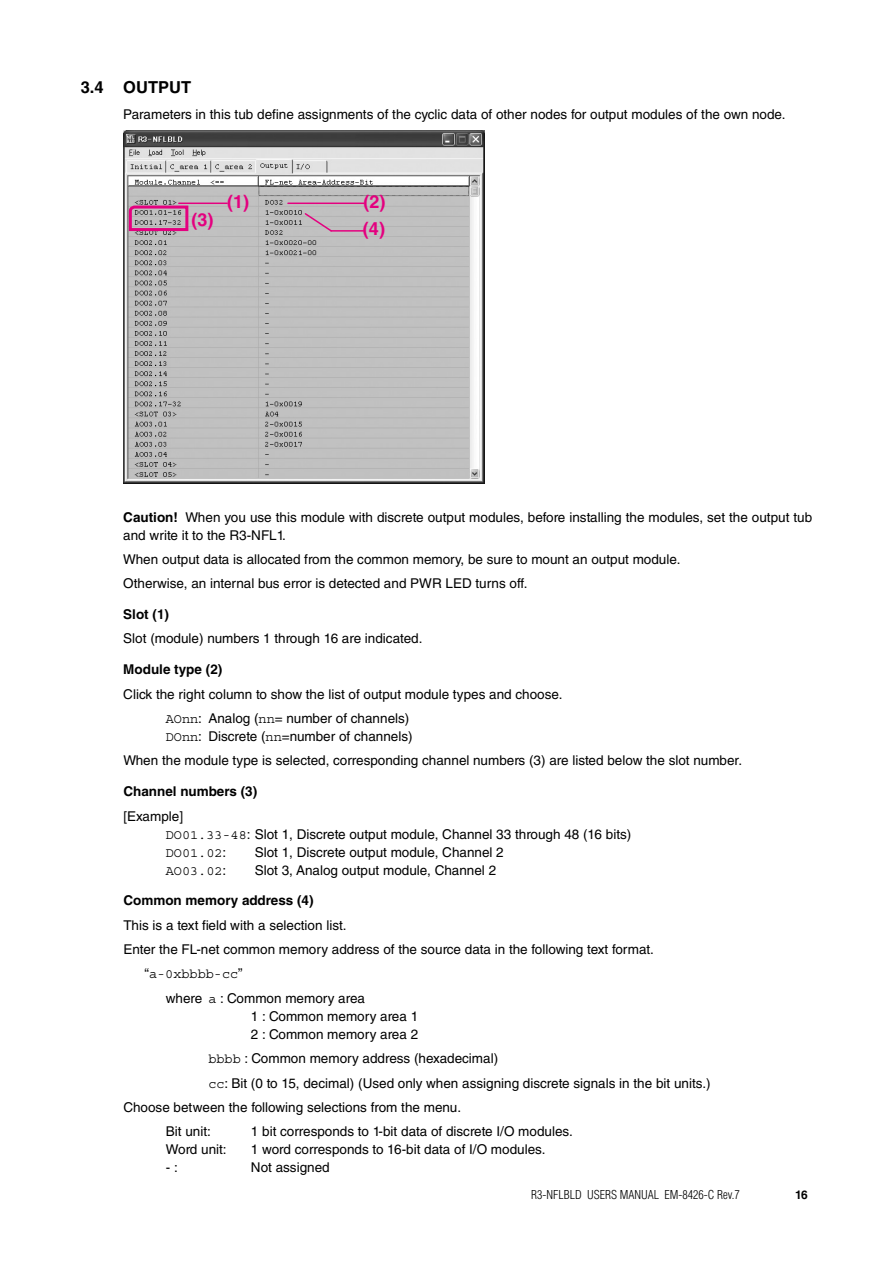
<style>
.page{position:relative;width:893px;height:1263px;background:#fff}
.page>*{position:absolute;margin:0;border:0;box-sizing:border-box;transform-origin:0 0}
.t1{font:700 18px/27.6px "Helvetica LT Std";color:#e4007f}
.t2{font:700 16.5px "Helvetica LT Std";color:#000}
.t3{font:13.5px/18px "Helvetica LT Std";color:#000}
.t4{font:700 13.5px "Helvetica LT Std";color:#000}
.t5{font:13.5px "Courier Std";color:#000}
.t6{font:300 condensed 12px "Helvetica LT Std";color:#000}
.t7{font:700 12px "Helvetica LT Std";color:#000}
.s1{font-weight:700}
.s2{font-family:"Courier Std"}
.s3{font-family:"Helvetica LT Std"}
</style>
<div class="page">
<img style="left:123px;top:131px;width:362px;height:353px">
<svg style="left:127px;top:204px;width:63px;height:29px;background:#b97e9f"></svg>
<hr style="left:179px;top:203px;width:48px;height:1px;background:#e4007f">
<hr style="left:288px;top:203px;width:76px;height:1px;background:#e4007f">
<hr style="left:331px;top:230px;width:32px;height:2px;background:#e4007f">
<svg style="left:303px;top:212px;width:30px;height:21px"></svg>
<p class="t2" style="left:81px;top:77px;width:112px">3.4 OUTPUT</p>
<p class="t3" style="left:123px;top:105px;width:664px">Parameters in this tub define assignments of the cyclic data of other nodes for output modules of the own node.</p>
<h1 class="t1" style="left:191px;top:205px;width:23px">(3)</h1>
<h1 class="t1" style="left:227px;top:187px;width:23px">(1)</h1>
<h1 class="t1" style="left:363px;top:187px;width:24px">(2) (4)</h1>
<p class="t3" style="left:123px;top:508px;width:690px"><span class="s1">Caution!</span> When you use this module with discrete output modules, before installing the modules, set the output tub and write it to the R3-NFL1.</p>
<p class="t3" style="left:123px;top:547px;width:559px;line-height:24.5px">When output data is allocated from the common memory, be sure to mount an output module.<br>Otherwise, an internal bus error is detected and PWR LED turns off.</p>
<p class="t4" style="left:123px;top:606px;width:47px">Slot (1)</p>
<p class="t3" style="left:123px;top:630px;width:301px">Slot (module) numbers 1 through 16 are indicated.</p>
<p class="t4" style="left:123px;top:661px;width:101px">Module type (2)</p>
<p class="t3" style="left:166px;top:682px;width:398px;line-height:24.5px;text-indent:-43px">Click the right column to show the list of output module types and choose.<br><span class="s2">AOnn</span>: Analog (<span class="s2">nn</span>= number of channels)</p>
<p class="t3" style="left:123px;top:724px;width:620px;line-height:24.5px;text-indent:43px"><span class="s2">DOnn</span>: Discrete (<span class="s2">nn</span>=number of channels)<br>When the module type is selected, corresponding channel numbers (3) are listed below the slot number.</p>
<p class="t4" style="left:123px;top:783px;width:135px">Channel numbers (3)</p>
<p class="t3" style="left:166px;top:807px;width:467px;text-indent:-43px">[Example]<br><span class="s2">DO01.33-48</span>: Slot 1, Discrete output module, Channel 33 through 48 (16 bits)</p>
<p class="t5" style="left:166px;top:845px;width:62px">DO01.02<span class="s3">:</span></p>
<p class="t3" style="left:255px;top:843px;width:251px">Slot 1, Discrete output module, Channel 2</p>
<p class="t5" style="left:166px;top:863px;width:62px">AO03.02<span class="s3">:</span></p>
<p class="t3" style="left:255px;top:861px;width:243px">Slot 3, Analog output module, Channel 2</p>
<p class="t4" style="left:123px;top:892px;width:192px">Common memory address (4)</p>
<p class="t3" style="left:123px;top:913px;width:532px;line-height:24.5px">This is a text field with a selection list.<br>Enter the FL-net common memory address of the source data in the following text format.</p>
<p class="t5" style="left:145px;top:967px;width:100px"><span class="s3">“</span>a-0xbbbb-cc<span class="s3">”</span></p>
<p class="t3" style="left:251px;top:989px;width:169px;text-indent:-85px">where <span class="s2">a</span> : Common memory area<br>1 : Common memory area 1<br>2 : Common memory area 2</p>
<p class="t3" style="left:208px;top:1049px;width:291px"><span class="s2">bbbb</span> : Common memory address (hexadecimal)</p>
<p class="t3" style="left:208px;top:1074px;width:504px"><span class="s2">cc</span>: Bit (0 to 15, decimal) (Used only when assigning discrete signals in the bit units.)</p>
<p class="t3" style="left:123px;top:1098px;width:339px">Choose between the following selections from the menu.</p>
<p class="t3" style="left:166px;top:1122px;width:47px">Bit unit:</p>
<p class="t3" style="left:251px;top:1122px;width:323px">1 bit corresponds to 1-bit data of discrete I/O modules.</p>
<p class="t3" style="left:166px;top:1140px;width:62px">Word unit:</p>
<p class="t3" style="left:251px;top:1140px;width:296px">1 word corresponds to 16-bit data of I/O modules.</p>
<p class="t3" style="left:166px;top:1158px;width:14px">- :</p>
<p class="t3" style="left:251px;top:1158px;width:80px">Not assigned</p>
<p class="t6" style="left:531px;top:1187px;width:210px">R3-NFLBLD USERS MANUAL EM-8426-C Rev.7</p>
<p class="t7" style="left:795px;top:1188px;width:14px">16</p>
</div>
